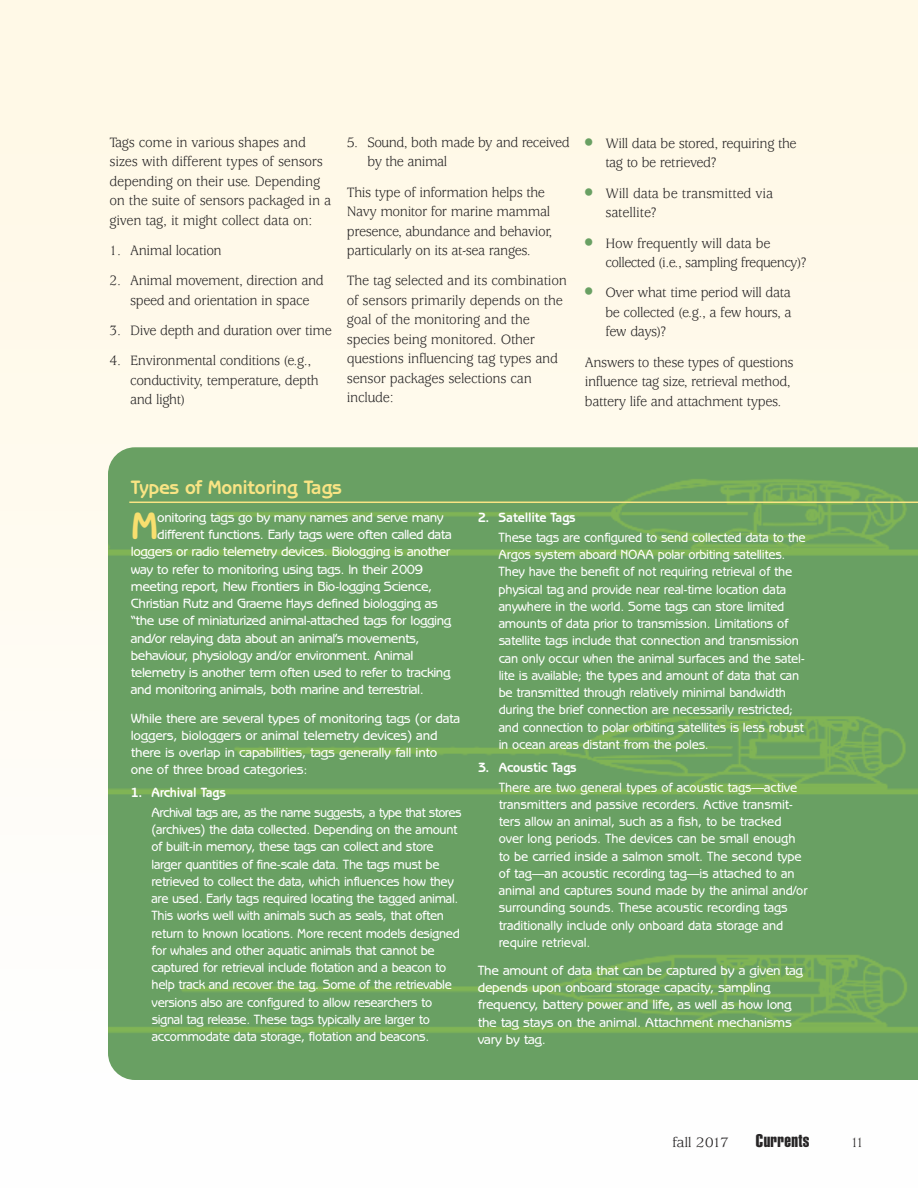
<style>
.page{position:relative;width:918px;height:1188px;background:#fff}
.page>*{position:absolute;margin:0;border:0;box-sizing:border-box;transform-origin:0 0}
.t1{font:700 38.4px "Benguiat Gothic";color:#f8df6f}
.t2{font:700 19.5px "Benguiat Gothic";letter-spacing:-.02em;color:#f9e484}
.t3{font:18px "Helvetica Extra Compressed";letter-spacing:.02em;color:#272526;scale:1.1 1}
.t4{font:15px/19.5px "Usherwood";letter-spacing:-.03em;color:#272526;scale:.95 1}
.t5{font:15px/19.5px "Usherwood";letter-spacing:-.01em;color:#272526;scale:.95 1}
.t6{font:15px "Usherwood";letter-spacing:-.03em;color:#272526;scale:1.1 1}
.t7{font:500 13.5px/17.2px "Benguiat Gothic";letter-spacing:-.02em;color:#fff;scale:.95 1}
.t8{font:500 13.5px/17.2px "Benguiat Gothic";letter-spacing:-.02em;color:#fff}
.t9{font:700 13.5px "Benguiat Gothic";letter-spacing:-.02em;color:#fff;scale:.95 1}
.s1{font-family:"Carta";color:#69a063}
</style>
<div class="page">
<div style="left:0;top:0;width:918px;height:1188px;background:linear-gradient(to bottom,#fff8e4,#fefeff)"></div>
<img style="left:108px;top:447px;width:810px;height:633px">
<hr style="left:129px;top:502px;width:789px;height:1px;background:#f9e484">
<p class="t4" style="left:110px;top:134px;width:235px">Tags come in various shapes and sizes with different types of sensors depending on their use. Depending on the suite of sensors packaged in a given tag, it might collect data on:</p>
<p class="t4" style="left:110px;top:242px;width:120px">1. Animal location</p>
<p class="t4" style="left:110px;top:272px;width:227px;text-align:center">2. Animal movement, direction and speed and orientation in space</p>
<p class="t4" style="left:110px;top:322px;width:236px">3. Dive depth and duration over time</p>
<p class="t4" style="left:130px;top:352px;width:200px;text-indent:-21px">4. Environmental conditions (e.g., conductivity, temperature, depth and light)</p>
<p class="t4" style="left:367px;top:134px;width:215px;text-indent:-21px">5. Sound, both made by and received by the animal</p>
<p class="t4" style="left:347px;top:184px;width:218px">This type of information helps the Navy monitor for marine mammal presence, abundance and behavior, particularly on its at-sea ranges.</p>
<p class="t4" style="left:347px;top:272px;width:233px">The tag selected and its combination of sensors primarily depends on the goal of the monitoring and the species being monitored. Other questions influencing tag types and sensor packages selections can include:</p>
<p class="t4" style="left:605px;top:135px;width:203px;text-indent:-21px"><span class="s1">-</span> Will data be stored, requiring the tag to be retrieved?</p>
<p class="t5" style="left:605px;top:185px;width:178px;text-indent:-21px"><span class="s1">-</span> Will data be transmitted via satellite?</p>
<p class="t4" style="left:605px;top:235px;width:213px;text-indent:-21px"><span class="s1">-</span> How frequently will data be collected (i.e., sampling frequency)?</p>
<p class="t4" style="left:605px;top:284px;width:198px;text-align:justify;text-indent:-21px"><span class="s1">-</span> Over what time period will data be collected (e.g., a few hours, a few days)?</p>
<p class="t4" style="left:585px;top:354px;width:221px">Answers to these types of questions influence tag size, retrieval method, battery life and attachment types.</p>
<h2 class="t2" style="left:131px;top:480px;width:213px">Types of Monitoring Tags</h2>
<h1 class="t1" style="left:131px;top:512px;width:29px">M</h1>
<p class="t8" style="left:157px;top:510px;width:288px">onitoring tags go by many names and serve many</p>
<p class="t8" style="left:157px;top:527px;width:296px">different functions. Early tags were often called data</p>
<p class="t8" style="left:131px;top:545px;width:321px">loggers or radio telemetry devices. Biologging is another</p>
<p class="t8" style="left:131px;top:562px;width:294px">way to refer to monitoring using tags. In their 2009</p>
<p class="t8" style="left:131px;top:579px;width:303px">meeting report, New Frontiers in Bio-logging Science,</p>
<p class="t8" style="left:131px;top:596px;width:309px">Christian Rutz and Graeme Hays defined biologging as</p>
<p class="t8" style="left:131px;top:614px;width:322px">“the use of miniaturized animal-attached tags for logging</p>
<p class="t8" style="left:131px;top:631px;width:290px">and/or relaying data about an animal’s movements,</p>
<p class="t8" style="left:131px;top:648px;width:284px">behaviour, physiology and/or environment. Animal</p>
<p class="t8" style="left:131px;top:665px;width:321px">telemetry is another term often used to refer to tracking</p>
<p class="t8" style="left:131px;top:683px;width:295px">and monitoring animals, both marine and terrestrial.</p>
<p class="t8" style="left:131px;top:711px;width:331px">While there are several types of monitoring tags (or data loggers, biologgers or animal telemetry devices) and there is overlap in capabilities, tags generally fall into one of three broad categories:</p>
<p class="t9" style="left:131px;top:787px;width:102px">1. Archival Tags</p>
<p class="t7" style="left:151px;top:805px;width:328px">Archival tags are, as the name suggests, a type that stores (archives) the data collected. Depending on the amount of built-in memory, these tags can collect and store larger quantities of fine-scale data. The tags must be retrieved to collect the data, which influences how they are used. Early tags required locating the tagged animal.<br>This works well with animals such as seals, that often return to known locations. More recent models designed for whales and other aquatic animals that cannot be captured for retrieval include flotation and a beacon to help track and recover the tag. Some of the retrievable versions also are configured to allow researchers to signal tag release. These tags typically are larger to accommodate data storage, flotation and beacons.</p>
<p class="t9" style="left:478px;top:512px;width:104px">2. Satellite Tags</p>
<p class="t7" style="left:499px;top:530px;width:325px">These tags are configured to send collected data to the Argos system aboard NOAA polar orbiting satellites.<br>They have the benefit of not requiring retrieval of the physical tag and provide near real-time location data anywhere in the world. Some tags can store limited amounts of data prior to transmission. Limitations of satellite tags include that connection and transmission can only occur when the animal surfaces and the satel&shy;lite is available; the types and amount of data that can be transmitted through relatively minimal bandwidth during the brief connection are necessarily restricted; and connection to polar orbiting satellites is less robust in ocean areas distant from the poles.</p>
<p class="t9" style="left:478px;top:762px;width:105px">3. Acoustic Tags</p>
<p class="t7" style="left:499px;top:780px;width:327px">There are two general types of acoustic tags—active transmitters and passive recorders. Active transmit&shy;ters allow an animal, such as a fish, to be tracked over long periods. The devices can be small enough to be carried inside a salmon smolt. The second type of tag—an acoustic recording tag—is attached to an animal and captures sound made by the animal and/or surrounding sounds. These acoustic recording tags traditionally include only onboard data storage and require retrieval.</p>
<p class="t8" style="left:478px;top:963px;width:327px">The amount of data that can be captured by a given tag depends upon onboard storage capacity, sampling frequency, battery power and life, as well as how long the tag stays on the animal. Attachment mechanisms vary by tag.</p>
<p class="t6" style="left:672px;top:1137px;width:53px">fall 2017</p>
<h3 class="t3" style="left:756px;top:1134px;width:50px">Currents</h3>
<p class="t4" style="left:851px;top:1134px;width:15px">11</p>
</div>
